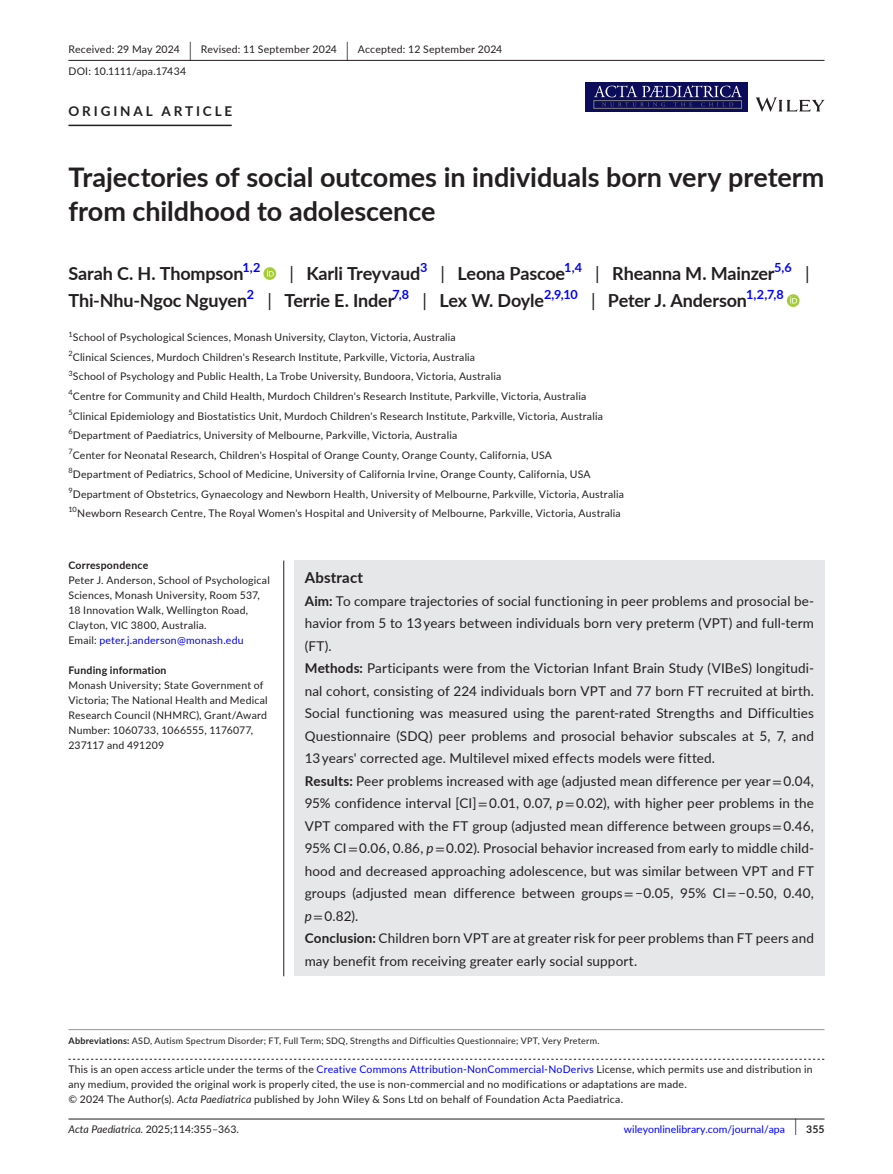
<style>
.page{position:relative;width:893px;height:1174px;background:#fff}
.page>*{position:absolute;margin:0;border:0;box-sizing:border-box;transform-origin:0 0}
.t1{font:700 27px/34.5px "Lato";color:#231f20}
.t2{font:700 18px "Lato";letter-spacing:-.01em;color:#231f20}
.t3{font:18px "Lato";color:#231f20}
.t4{font:700 15px "Lato";letter-spacing:.015em;color:#231f20}
.t5{font:13.5px/22.5px "Lato";letter-spacing:.01em;color:#231f20}
.t6{font:700 13.5px "Lato";letter-spacing:.215em;color:#231f20}
.t7{font:700 12.6px "Lato";color:#00f}
.t8{font:10.5px/15px "Lato";letter-spacing:.02em;color:#231f20}
.t9{font:10.5px "Lato";color:#00f}
.t10{font:10.5px "Lato";color:#231f20}
.t11{font:700 10.5px "Lato";letter-spacing:.02em;color:#231f20}
.t12{font:9px "Lato";letter-spacing:.025em;color:#231f20}
.t13{font:7.35px "Lato";color:#231f20}
.s1{font-size:19.65px}
.s2{font-weight:400}
.s3{color:#00f}
.s4{font-weight:700}
.s5{font-family:"STIX"}
.s6{font-style:italic}
.s7{font-size:17.4px;color:#231f20}
.s8{font-weight:700;color:#231f20}
</style>
<div class="page">
<hr style="left:68px;top:1118px;width:756px;height:1px;background:#231f20">
<svg style="left:756px;top:97px;width:68px;height:15px"></svg>
<svg style="left:586px;top:82px;width:162px;height:30px;background:#16175d"></svg>
<svg style="left:594px;top:85px;width:148px;height:21px;background:#333472"></svg>
<hr style="left:68px;top:60px;width:756px;height:1px;background:#231f20">
<hr style="left:68px;top:125px;width:164px;height:1px;background:#231f20">
<svg style="left:263px;top:267px;width:13px;height:13px"></svg>
<svg style="left:267px;top:269px;width:7px;height:7px"></svg>
<svg style="left:787px;top:294px;width:13px;height:13px"></svg>
<svg style="left:790px;top:296px;width:7px;height:7px"></svg>
<svg style="left:68px;top:1058px;width:756px;height:1px"></svg>
<hr style="left:68px;top:1029px;width:756px;height:1px;background:#939598">
<div style="left:294px;top:560px;width:530px;height:416px;background:#e6e7e9"></div>
<hr style="left:283px;top:560px;width:1px;height:416px;background:#231f20">
<p class="t8" style="left:68px;top:38px;width:435px;line-height:21.8px">Received: 29 May 2024 <span class="s1">|</span> Revised: 11 September 2024 <span class="s1">|</span> Accepted: 12 September 2024<br>DOI: 10.1111/apa.17434</p>
<p class="t6" style="left:68px;top:101px;width:165px">ORIGINAL ARTICLE</p>
<h1 class="t1" style="left:68px;top:159px;width:757px">Trajectories of social outcomes in individuals born very preterm from childhood to adolescence</h1>
<h2 class="t2" style="left:68px;top:260px;width:177px">Sarah C. H. Thompson</h2>
<p class="t7" style="left:242px;top:258px;width:20px">1,2</p>
<h2 class="t2" style="left:289px;top:260px;width:132px"><span class="s2">|</span> Karli Treyvaud</h2>
<p class="t7" style="left:420px;top:258px;width:9px">3</p>
<h2 class="t2" style="left:440px;top:260px;width:126px"><span class="s2">|</span> Leona Pascoe</h2>
<p class="t7" style="left:564px;top:258px;width:19px">1,4</p>
<h2 class="t2" style="left:595px;top:260px;width:181px"><span class="s2">|</span> Rheanna M. Mainzer</h2>
<p class="t7" style="left:774px;top:258px;width:19px">5,6</p>
<h2 class="t3" style="left:805px;top:260px;width:6px">|</h2>
<h2 class="t2" style="left:68px;top:287px;width:180px">Thi-Nhu-Ngoc Nguyen</h2>
<p class="t7" style="left:247px;top:285px;width:9px">2</p>
<h2 class="t2" style="left:267px;top:287px;width:129px"><span class="s2">|</span> Terrie E. Inder</h2>
<p class="t7" style="left:393px;top:285px;width:18px">7,8</p>
<h2 class="t2" style="left:422px;top:287px;width:123px"><span class="s2">|</span> Lex W. Doyle</h2>
<p class="t7" style="left:544px;top:285px;width:35px">2,9,10</p>
<h2 class="t2" style="left:591px;top:287px;width:158px"><span class="s2">|</span> Peter J. Anderson</h2>
<p class="t7" style="left:746px;top:285px;width:39px">1,2,7,8</p>
<p class="t13" style="left:68px;top:329px;width:6px">1</p>
<p class="t8" style="left:73px;top:330px;width:384px">School of Psychological Sciences, Monash University, Clayton, Victoria, Australia</p>
<p class="t13" style="left:68px;top:348px;width:6px">2</p>
<p class="t8" style="left:73px;top:349px;width:404px">Clinical Sciences, Murdoch Children's Research Institute, Parkville, Victoria, Australia</p>
<p class="t13" style="left:68px;top:368px;width:6px">3</p>
<p class="t8" style="left:73px;top:369px;width:430px">School of Psychology and Public Health, La Trobe University, Bundoora, Victoria, Australia</p>
<p class="t13" style="left:68px;top:387px;width:6px">4</p>
<p class="t8" style="left:68px;top:386px;width:557px;line-height:19.5px;text-indent:5px">Centre for Community and Child Health, Murdoch Children's Research Institute, Parkville, Victoria, Australia <sup>5</sup>Clinical Epidemiology and Biostatistics Unit, Murdoch Children's Research Institute, Parkville, Victoria, Australia <sup>6</sup>Department of Paediatrics, University of Melbourne, Parkville, Victoria, Australia<br><sup>7</sup>Center for Neonatal Research, Children's Hospital of Orange County, Orange County, California, USA<br><sup>8</sup>Department of Pediatrics, School of Medicine, University of California Irvine, Orange County, California, USA <sup>9</sup>Department of Obstetrics, Gynaecology and Newborn Health, University of Melbourne, Parkville, Victoria, Australia <sup>10</sup>Newborn Research Centre, The Royal Women's Hospital and University of Melbourne, Parkville, Victoria, Australia</p>
<p class="t11" style="left:68px;top:557px;width:81px">Correspondence</p>
<p class="t8" style="left:68px;top:572px;width:203px">Peter J. Anderson, School of Psychological Sciences, Monash University, Room 537, 18 Innovation Walk, Wellington Road, Clayton, VIC 3800, Australia.<br>Email: <span class="s3">peter.j.anderson@monash.edu</span></p>
<p class="t11" style="left:68px;top:662px;width:100px">Funding information</p>
<p class="t8" style="left:68px;top:677px;width:201px">Monash University; State Government of Victoria; The National Health and Medical Research Council (NHMRC), Grant/Award Number: 1060733, 1066555, 1176077, 237117 and 491209</p>
<h3 class="t4" style="left:305px;top:566px;width:60px">Abstract</h3>
<p class="t5" style="left:305px;top:589px;width:511px"><span class="s4">Aim:</span> To compare trajectories of social functioning in peer problems and prosocial be&shy;havior from 5 to 13 years between individuals born very preterm (VPT) and full-term (FT).<br><span class="s4">Methods:</span> Participants were from the Victorian Infant Brain Study (VIBeS) longitudi&shy;nal cohort, consisting of 224 individuals born VPT and 77 born FT recruited at birth.<br>Social functioning was measured using the parent-rated Strengths and Difficulties Questionnaire (SDQ) peer problems and prosocial behavior subscales at 5, 7, and 13 years' corrected age. Multilevel mixed effects models were fitted.<br><span class="s4">Results:</span> Peer problems increased with age (adjusted mean difference per year <span class="s5">=</span> 0.04, 95% confidence interval [CI] <span class="s5">=</span> 0.01, 0.07, <span class="s6">p</span><span class="s5">=</span> 0.02), with higher peer problems in the VPT compared with the FT group (adjusted mean difference between groups <span class="s5">=</span> 0.46, 95% CI <span class="s5">=</span> 0.06, 0.86, <span class="s6">p</span><span class="s5">=</span> 0.02). Prosocial behavior increased from early to middle child&shy;hood and decreased approaching adolescence, but was similar between VPT and FT groups (adjusted mean difference between groups <span class="s5">=</span> −0.05, 95% CI <span class="s5">=</span> −0.50, 0.40, <span class="s6">p</span><span class="s5">=</span> 0.82).<br><span class="s4">Conclusion:</span> Children born VPT are at greater risk for peer problems than FT peers and may benefit from receiving greater early social support.</p>
<p class="t12" style="left:68px;top:1033px;width:533px"><span class="s4">Abbreviations:</span> ASD, Autism Spectrum Disorder; FT, Full Term; SDQ, Strengths and Difficulties Questionnaire; VPT, Very Preterm.</p>
<p class="t8" style="left:68px;top:1061px;width:746px">This is an open access article under the terms of the <span class="s3">Creative Commons Attribution-NonCommercial-NoDerivs</span> License, which permits use and distribution in any medium, provided the original work is properly cited, the use is non-commercial and no modifications or adaptations are made.<br>© 2024 The Author(s). <span class="s6">Acta Paediatrica</span> published by John Wiley &amp; Sons Ltd on behalf of Foundation Acta Paediatrica.</p>
<p class="t10" style="left:68px;top:1121px;width:172px"><span class="s6">Acta Paediatrica.</span> 2025;114:355–363.</p>
<p class="t9" style="left:624px;top:1121px;width:202px">wileyonlinelibrary.com/journal/apa <span class="s7">|</span> <span class="s8">355</span></p>
</div>
